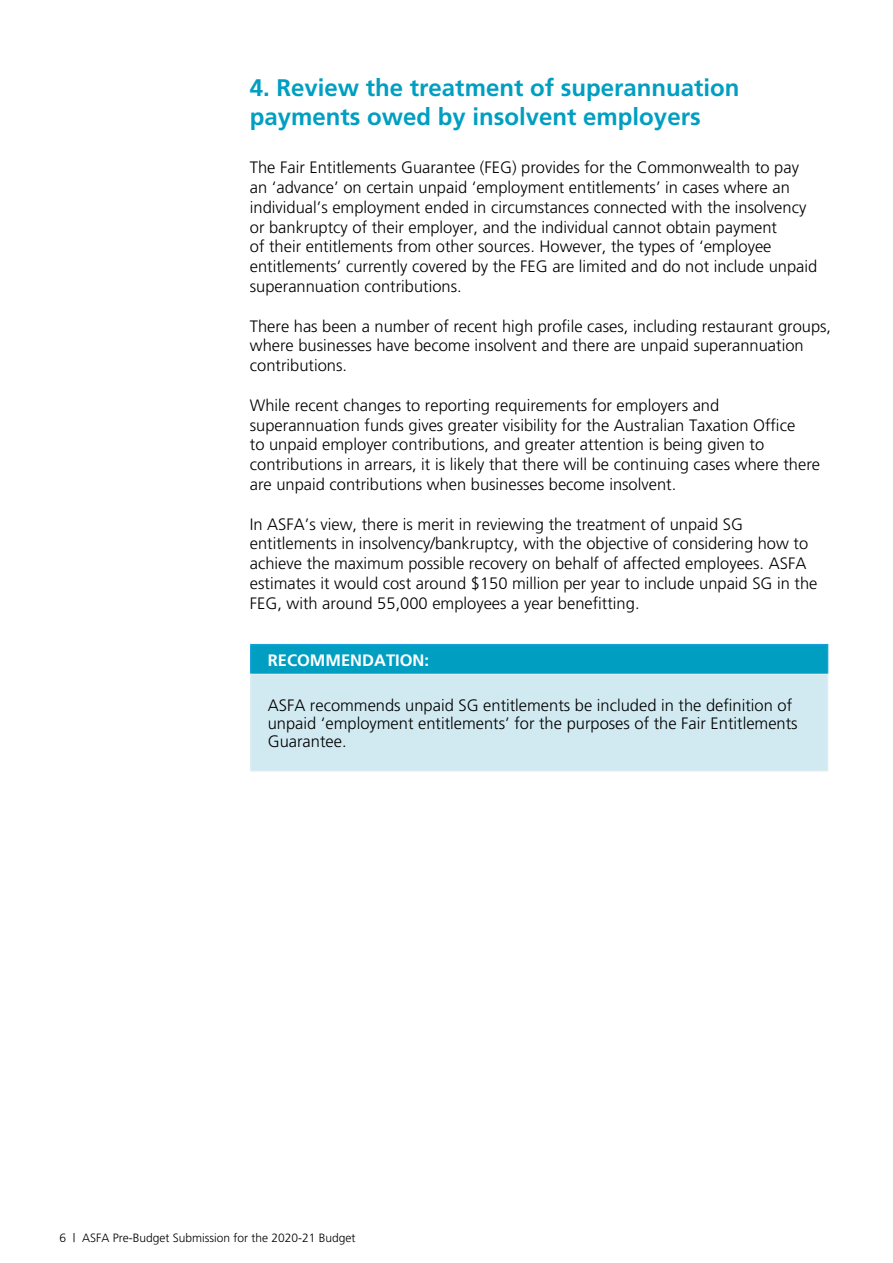
<style>
.page{position:relative;width:893px;height:1263px;background:#fff}
.page>*{position:absolute;margin:0;border:0;box-sizing:border-box;transform-origin:0 0}
.t1{font:700 24px/28.8px "Frutiger";color:#009fc2}
.t2{font:300 16.5px/19.8px "Frutiger";color:#000}
.t3{font:700 16.5px "Frutiger";color:#fff}
.t4{font:300 12px "Frutiger";color:#000}
</style>
<div class="page">
<div style="left:251px;top:645px;width:577px;height:29px;background:#009fc2"></div>
<div style="left:251px;top:674px;width:577px;height:97px;background:#d1eaf1"></div>
<hr style="left:250px;top:644px;width:578px;height:1px;background:#16a0db">
<svg style="left:250px;top:645px;width:1px;height:29px"></svg>
<svg style="left:827px;top:645px;width:1px;height:29px"></svg>
<hr style="left:250px;top:674px;width:578px;height:1px;background:#ddedf2">
<hr style="left:250px;top:675px;width:1px;height:95px;background:#ddedf2">
<hr style="left:827px;top:675px;width:1px;height:95px;background:#ddedf2">
<hr style="left:250px;top:770px;width:578px;height:1px;background:#ddedf2">
<h1 class="t1" style="left:250px;top:73px;width:491px">4. Review the treatment of superannuation payments owed by insolvent employers</h1>
<p class="t2" style="left:250px;top:158px;width:569px">The Fair Entitlements Guarantee (FEG) provides for the Commonwealth to pay an ‘advance’ on certain unpaid ‘employment entitlements’ in cases where an individual’s employment ended in circumstances connected with the insolvency or bankruptcy of their employer, and the individual cannot obtain payment<br>of their entitlements from other sources. However, the types of ‘employee entitlements’ currently covered by the FEG are limited and do not include unpaid superannuation contributions.</p>
<p class="t2" style="left:250px;top:316px;width:583px">There has been a number of recent high profile cases, including restaurant groups, where businesses have become insolvent and there are unpaid superannuation contributions.</p>
<p class="t2" style="left:250px;top:395px;width:572px">While recent changes to reporting requirements for employers and superannuation funds gives greater visibility for the Australian Taxation Office<br>to unpaid employer contributions, and greater attention is being given to contributions in arrears, it is likely that there will be continuing cases where there are unpaid contributions when businesses become insolvent.</p>
<p class="t2" style="left:250px;top:514px;width:569px">In ASFA’s view, there is merit in reviewing the treatment of unpaid SG entitlements in insolvency/bankruptcy, with the objective of considering how to achieve the maximum possible recovery on behalf of affected employees. ASFA estimates it would cost around $150 million per year to include unpaid SG in the FEG, with around 55,000 employees a year benefitting.</p>
<p class="t3" style="left:268px;top:651px;width:163px">RECOMMENDATION:</p>
<p class="t2" style="left:268px;top:696px;width:531px;line-height:18px">ASFA recommends unpaid SG entitlements be included in the definition of unpaid ‘employment entitlements’ for the purposes of the Fair Entitlements<br>Guarantee.</p>
<p class="t4" style="left:60px;top:1231px;width:298px">6 | ASFA Pre-Budget Submission for the 2020-21 Budget</p>
</div>
